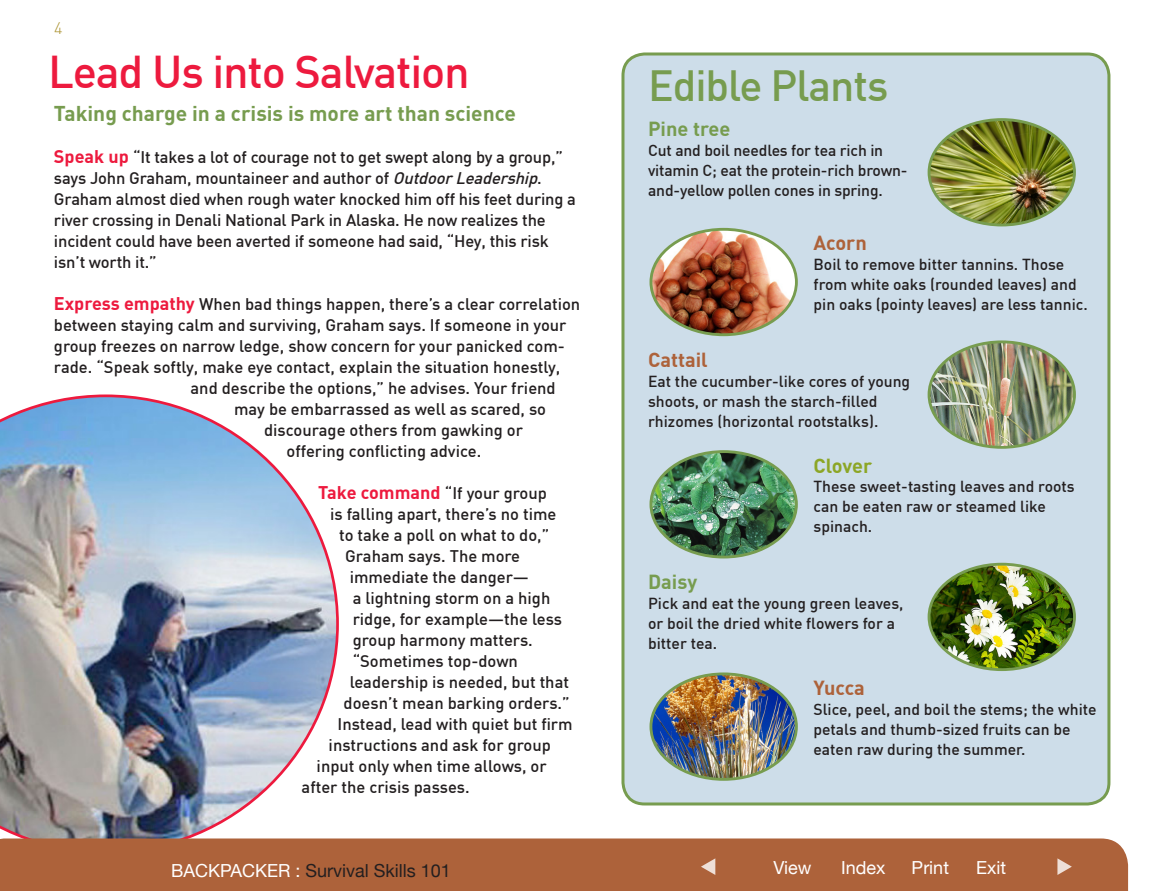
<style>
.page{position:relative;width:1163px;height:891px;background:#fff}
.page>*{position:absolute;margin:0;border:0;box-sizing:border-box;transform-origin:0 0}
.t1{font:500 45px "DIN";letter-spacing:-.025em;color:#ed1a3e}
.t2{font:500 42.75px "DIN";letter-spacing:-.025em;color:#779c4f}
.t3{font:700 21px "DIN";color:#779c4f}
.t4{font:700 19.95px "DIN";color:#ad623a}
.t5{font:700 19.95px "DIN";color:#779c4f}
.t6{font:700 19.95px "DIN";letter-spacing:-.01em;color:#8ca626}
.t7{font:18px "Helvetica Neue";color:#231f20}
.t8{font:18px "Helvetica Neue";color:#fff}
.t9{font:500 16.5px/21px "DIN";color:#231f20}
.t10{font:300 16.5px "DIN";color:#ae9637}
.t11{font:500 15.6px/20px "DIN";color:#231f20}
.s1{font-weight:700;font-size:18px;color:#ed1a3e}
.s2{font-style:italic}
.s3{color:#fff}
</style>
<div class="page">
<div style="left:622px;top:54px;width:486px;height:750px;background:#cddde9;border-radius:22px"></div>
<div style="left:621px;top:52px;width:489px;height:753px;border:3px solid #779c4f;border-radius:22px"></div>
<img style="left:931px;top:120px;width:143px;height:105px">
<div style="left:927px;top:118px;width:148px;height:108px;border:3px solid #779c4f;border-radius:50%"></div>
<img style="left:653px;top:229px;width:143px;height:106px">
<div style="left:649px;top:228px;width:148px;height:108px;border:3px solid #779c4f;border-radius:50%"></div>
<img style="left:931px;top:342px;width:143px;height:105px">
<div style="left:927px;top:340px;width:148px;height:109px;border:3px solid #779c4f;border-radius:50%"></div>
<img style="left:652px;top:452px;width:144px;height:105px">
<div style="left:649px;top:450px;width:148px;height:108px;border:3px solid #779c4f;border-radius:50%"></div>
<img style="left:931px;top:564px;width:143px;height:106px">
<div style="left:927px;top:563px;width:148px;height:108px;border:3px solid #779c4f;border-radius:50%"></div>
<img style="left:653px;top:674px;width:143px;height:105px">
<div style="left:649px;top:672px;width:148px;height:109px;border:3px solid #779c4f;border-radius:50%"></div>
<img style="left:0;top:394px;width:339px;height:444px">
<div style="left:0;top:838px;width:1127px;height:53px;background:#ad623a"></div>
<svg style="left:1057px;top:858px;width:14px;height:17px"></svg>
<svg style="left:700px;top:858px;width:15px;height:17px"></svg>
<p class="t10" style="left:54px;top:17px;width:10px">4</p>
<p class="t1" style="left:48px;top:43px;width:423px">Lead Us into Salvation</p>
<p class="t3" style="left:54px;top:100px;width:463px">Taking charge in a crisis is more art than science</p>
<p class="t9" style="left:54px;top:146px;width:523px"><span class="s1">Speak up</span> “It takes a lot of courage not to get swept along by a group,” says John Graham, mountaineer and author of <span class="s2">OutdoorLeadership</span>.<br>Graham almost died when rough water knocked him off his feet during a river crossing in Denali National Park in Alaska. He now realizes the incident could have been averted if someone had said, “Hey, this risk isn’t worth it.”</p>
<p class="t9" style="left:54px;top:293px;width:528px"><span class="s1">Express empathy</span> When bad things happen, there’s a clear correlation</p>
<p class="t9" style="left:54px;top:314px;width:514px">between staying calm and surviving, Graham says. If someone in your</p>
<p class="t9" style="left:54px;top:335px;width:512px">group freezes on narrow ledge, show concern for your panicked com-</p>
<p class="t9" style="left:54px;top:356px;width:508px">rade. “Speak softly, make eye contact, explain the situation honestly,</p>
<p class="t9" style="left:190px;top:377px;width:366px">and describe the options,” he advises. Your friend</p>
<p class="t9" style="left:234px;top:398px;width:313px">may be embarrassed as well as scared, so</p>
<p class="t9" style="left:264px;top:419px;width:260px">discourage others from gawking or</p>
<p class="t9" style="left:286px;top:440px;width:196px">offering conflicting advice.</p>
<p class="t9" style="left:318px;top:482px;width:230px"><span class="s1">Take command</span> “If your group</p>
<p class="t9" style="left:330px;top:503px;width:228px">is falling apart, there’s no time</p>
<p class="t9" style="left:339px;top:524px;width:212px">to take a poll on what to do,”</p>
<p class="t9" style="left:345px;top:545px;width:176px">Graham says. The more</p>
<p class="t9" style="left:349px;top:566px;width:181px">immediate the danger—</p>
<p class="t9" style="left:352px;top:587px;width:199px">a lightning storm on a high</p>
<p class="t9" style="left:352px;top:608px;width:211px">ridge, for example—the less</p>
<p class="t9" style="left:352px;top:629px;width:182px">group harmony matters.</p>
<p class="t9" style="left:352px;top:650px;width:167px">“Sometimes top-down</p>
<p class="t9" style="left:349px;top:671px;width:221px">leadership is needed, but that</p>
<p class="t9" style="left:343px;top:692px;width:227px">doesn’t mean barking orders.”</p>
<p class="t9" style="left:337px;top:713px;width:236px">Instead, lead with quiet but firm</p>
<p class="t9" style="left:328px;top:734px;width:224px">instructions and ask for group</p>
<p class="t9" style="left:316px;top:755px;width:231px">input only when time allows, or</p>
<p class="t9" style="left:301px;top:776px;width:170px">after the crisis passes.</p>
<p class="t2" style="left:648px;top:58px;width:242px">Edible Plants</p>
<p class="t5" style="left:648px;top:116px;width:84px">Pine tree</p>
<p class="t11" style="left:648px;top:140px;width:261px">Cut and boil needles for tea rich in vitamin C; eat the protein-rich brown&shy;and-yellow pollen cones in spring.</p>
<p class="t4" style="left:813px;top:230px;width:55px">Acorn</p>
<p class="t11" style="left:813px;top:254px;width:276px">Boil to remove bitter tannins. Those from white oaks (rounded leaves) and pin oaks (pointy leaves) are less tannic.</p>
<p class="t4" style="left:648px;top:347px;width:61px">Cattail</p>
<p class="t11" style="left:648px;top:371px;width:263px">Eat the cucumber-like cores of young shoots, or mash the starch-filled rhizomes (horizontal rootstalks).</p>
<p class="t6" style="left:813px;top:452px;width:60px">Clover</p>
<p class="t11" style="left:813px;top:476px;width:263px">These sweet-tasting leaves and roots can be eaten raw or steamed like spinach.</p>
<p class="t5" style="left:648px;top:569px;width:51px">Daisy</p>
<p class="t11" style="left:648px;top:593px;width:257px">Pick and eat the young green leaves, or boil the dried white flowers for a bitter tea.</p>
<p class="t4" style="left:813px;top:675px;width:53px">Yucca</p>
<p class="t11" style="left:813px;top:699px;width:284px">Slice, peel, and boil the stems; the white petals and thumb-sized fruits can be eaten raw during the summer.</p>
<p class="t7" style="left:171px;top:860px;width:281px"><span class="s3">BACKPACKER :</span> Survival Skills 101</p>
<p class="t8" style="left:773px;top:857px;width:39px">View</p>
<p class="t8" style="left:840px;top:857px;width:46px">Index</p>
<p class="t8" style="left:911px;top:857px;width:39px">Print</p>
<p class="t8" style="left:975px;top:857px;width:31px">Exit</p>
</div>
